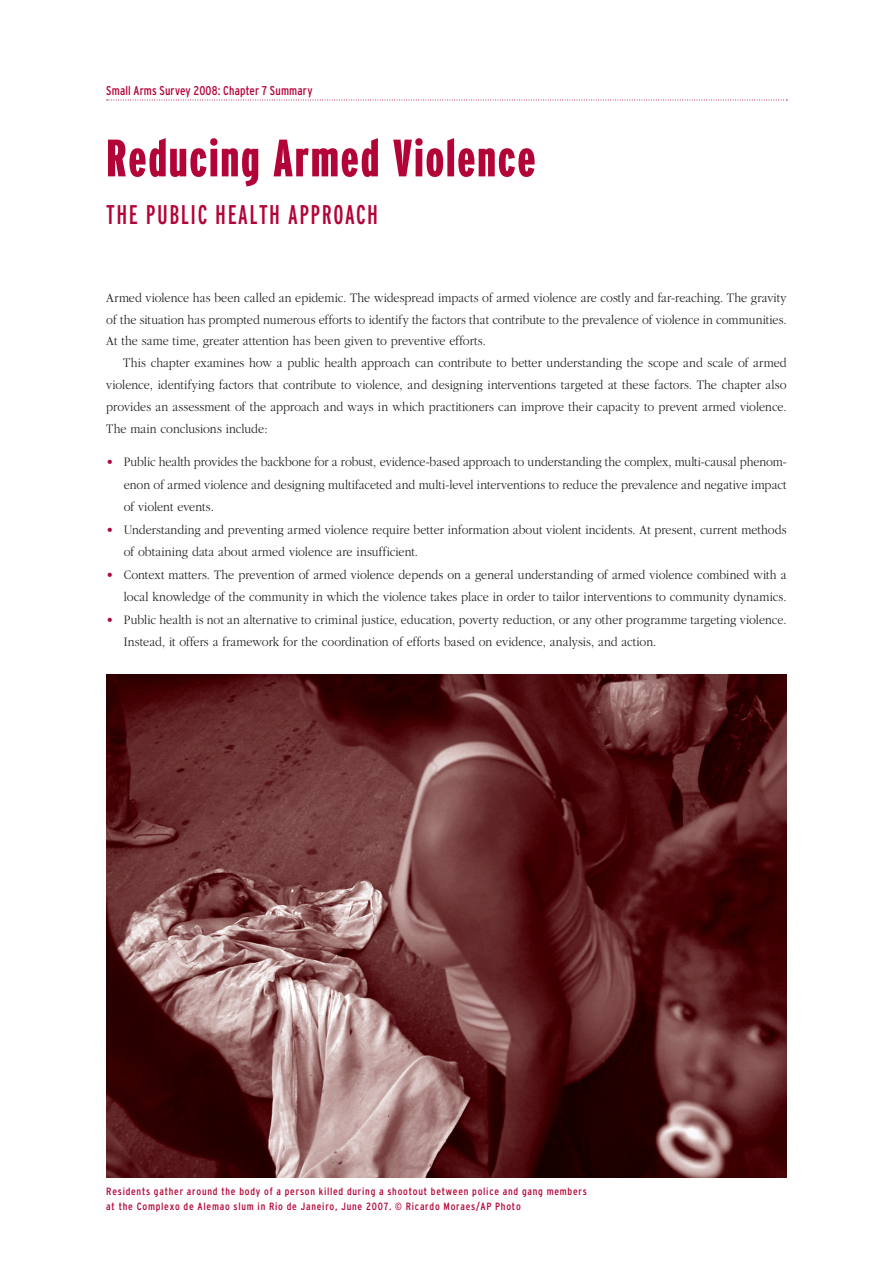
<style>
.page{position:relative;width:893px;height:1263px;background:#fff}
.page>*{position:absolute;margin:0;border:0;box-sizing:border-box;transform-origin:0 0}
.t1{font:900 extra-condensed 52.5px "Interstate";letter-spacing:.035em;color:#b30437}
.t2{font:extra-condensed 27px "Interstate";letter-spacing:.055em;color:#b30437}
.t3{font:300 13.5px/21.9px "Garamond";letter-spacing:.005em;color:#231f20;text-align:justify;scale:.9 1}
.t4{font:condensed 12.75px "Interstate";letter-spacing:.015em;color:#b30437;scale:.95 1}
.t5{font:condensed 10.5px/15px "Interstate";letter-spacing:.07em;color:#b30437}
.s1{color:#b30437}
</style>
<div class="page">
<img style="left:106px;top:674px;width:681px;height:504px">
<svg style="left:107px;top:100px;width:680px;height:1px"></svg>
<p class="t4" style="left:106px;top:84px;width:219px">Small Arms Survey 2008: Chapter 7 Summary</p>
<h1 class="t1" style="left:106px;top:129px;width:431px">Reducing Armed Violence</h1>
<h2 class="t2" style="left:106px;top:200px;width:273px">THE PUBLIC HEALTH APPROACH</h2>
<p class="t3" style="left:106px;top:287px;width:757px">Armed violence has been called an epidemic. The widespread impacts of armed violence are costly and far-reaching. The gravity of the situation has prompted numerous efforts to identify the factors that contribute to the prevalence of violence in communities.<br>At the same time, greater attention has been given to preventive efforts.</p>
<p class="t3" style="left:106px;top:352px;width:757px;text-indent:17px">This chapter examines how a public health approach can contribute to better understanding the scope and scale of armed violence, identifying factors that contribute to violence, and designing interventions targeted at these factors. The chapter also provides an assessment of the approach and ways in which practitioners can improve their capacity to prevent armed violence.<br>The main conclusions include:</p>
<p class="t3" style="left:124px;top:451px;width:738px;line-height:22.5px;text-indent:-17px"><span class="s1">•</span> Public health provides the backbone for a robust, evidence-based approach to understanding the complex, multi-causal phenom&shy;enon of armed violence and designing multifaceted and multi-level interventions to reduce the prevalence and negative impact of violent events.</p>
<p class="t3" style="left:124px;top:519px;width:738px;line-height:22.5px;text-indent:-17px"><span class="s1">•</span> Understanding and preventing armed violence require better information about violent incidents. At present, current methods of obtaining data about armed violence are insufficient.</p>
<p class="t3" style="left:106px;top:564px;width:757px;line-height:22.5px;text-align:right"><span class="s1">•</span> Context matters. The prevention of armed violence depends on a general understanding of armed violence combined with a local knowledge of the community in which the violence takes place in order to tailor interventions to community dynamics.</p>
<p class="t3" style="left:124px;top:609px;width:738px;line-height:22.5px;text-indent:-17px"><span class="s1">•</span> Public health is not an alternative to criminal justice, education, poverty reduction, or any other programme targeting violence.<br>Instead, it offers a framework for the coordination of efforts based on evidence, analysis, and action.</p>
<p class="t5" style="left:106px;top:1184px;width:482px">Residents gather around the body of a person killed during a shootout between police and gang members at the Complexo de Alemao slum in Rio de Janeiro, June 2007. © Ricardo Moraes/AP Photo</p>
</div>
